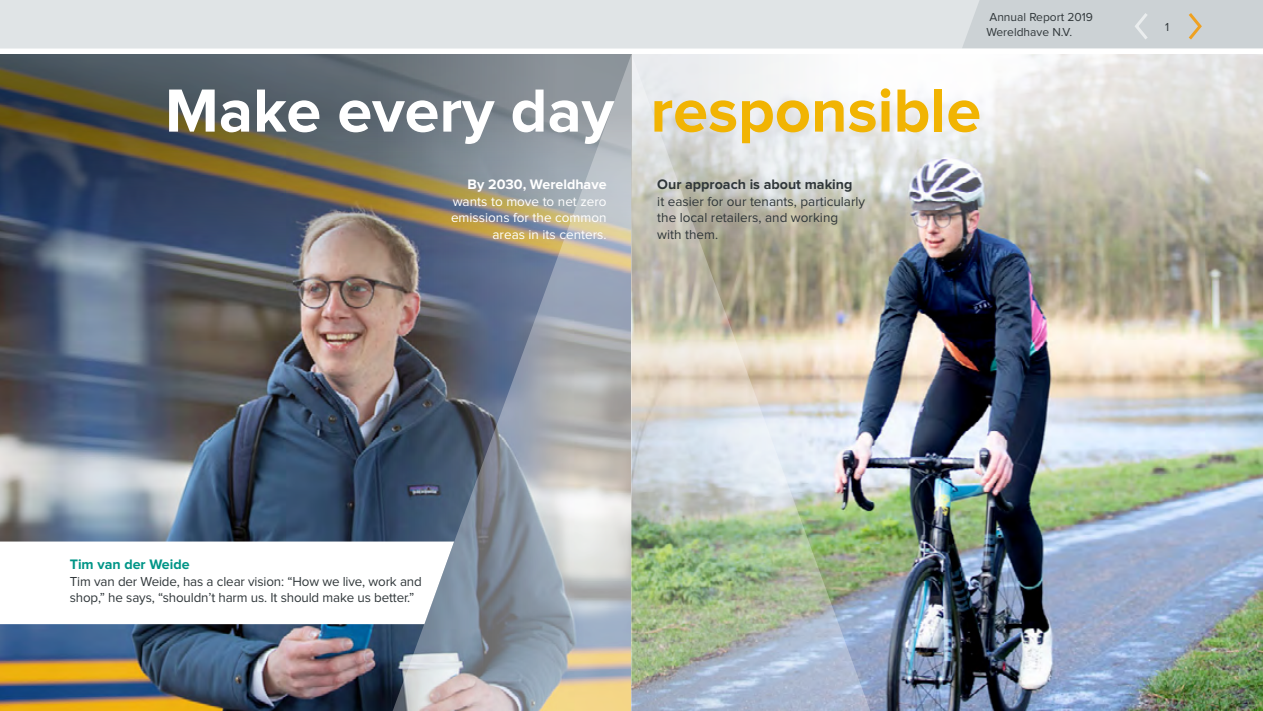
<style>
.page{position:relative;width:1263px;height:711px;background:#fff}
.page>*{position:absolute;margin:0;border:0;box-sizing:border-box;transform-origin:0 0}
.t1{font:700 63px "Proxima Nova";color:#fff}
.t2{font:700 14.25px "Proxima Nova";color:#30373a}
.t3{font:700 14.25px "Proxima Nova";color:#fff}
.t4{font:700 14.25px "Proxima Nova";color:#009587}
.t5{font:13.5px/16.5px "Proxima Nova";letter-spacing:-.01em;color:#30373a}
.t6{font:13.5px/16.5px "Proxima Nova";color:#fff;text-align:right}
.t7{font:12px/15px "Proxima Nova";color:#30373a}
.s1{color:#f1b403}
</style>
<div class="page">
<img style="left:0;top:264px;width:1263px;height:446px">
<svg style="left:875px;top:54px;width:388px;height:210px"></svg>
<svg style="left:0;top:54px;width:371px;height:211px;background:#51575c"></svg>
<img style="left:371px;top:54px;width:17px;height:656px">
<svg style="left:0;top:541px;width:388px;height:82px"></svg>
<img style="left:388px;top:54px;width:487px;height:656px">
<div style="left:0;top:0;width:1263px;height:48px;background:#e0e4e6"></div>
<div style="left:962px;top:0;width:301px;height:48px;background:#ccd2d5"></div>
<p class="t7" style="left:986px;top:10px;width:108px">Annual Report 2019<br>Wereldhave N.V.</p>
<p class="t7" style="left:1165px;top:20px;width:6px">1</p>
<h1 class="t1" style="left:165px;top:82px;width:818px">Make every day <span class="s1">responsible</span></h1>
<p class="t3" style="left:468px;top:178px;width:140px">By 2030, Wereldhave</p>
<p class="t6" style="left:451px;top:193px;width:157px">wants to move to net zero emissions for the common areas in its centers.</p>
<p class="t2" style="left:657px;top:178px;width:197px">Our approach is about making</p>
<p class="t5" style="left:657px;top:193px;width:209px">it easier for our tenants, particularly the local retailers, and working with them.</p>
<p class="t4" style="left:70px;top:557px;width:121px">Tim van der Weide</p>
<p class="t5" style="left:70px;top:573px;width:354px">Tim van der Weide, has a clear vision: “How we live, work and shop,” he says, “shouldn’t harm us. It should make us better.”</p>
</div>
